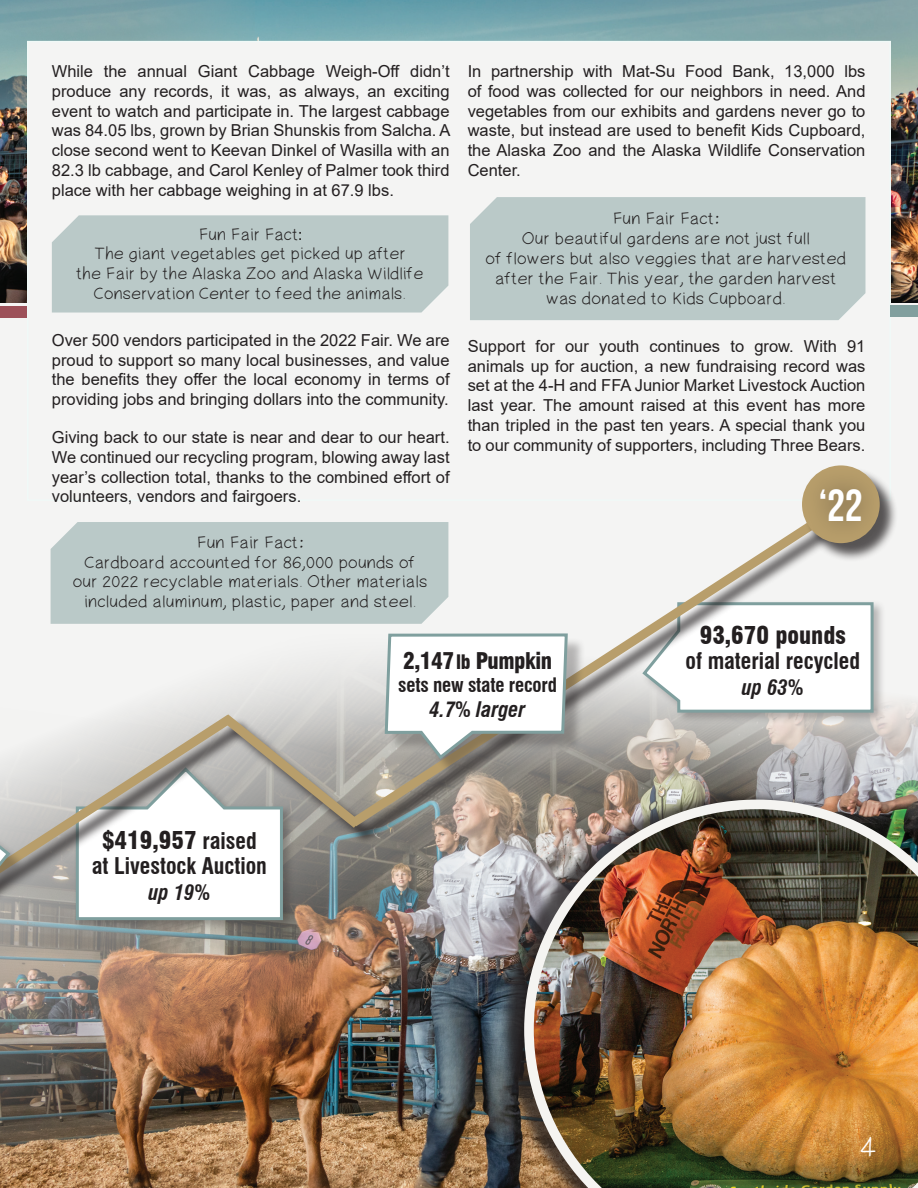
<style>
.page{position:relative;width:918px;height:1188px;background:#fff}
.page>*{position:absolute;margin:0;border:0;box-sizing:border-box;transform-origin:0 0}
.t1{font:45px "Bebas Neue";color:#fff}
.t2{font:27px "PW Simple Handwriting";color:#fff}
.t3{font:900 condensed 24px "Swiss 721 BT";color:#231f20}
.t4{font:700 condensed 22.5px "Swiss 721 BT";color:#231f20}
.t5{font:900 condensed 22.5px "Swiss 721 BT";letter-spacing:-.02em;color:#231f20}
.t6{font:italic 700 condensed 21px "Swiss 721 BT";color:#231f20}
.t7{font:700 condensed 19.5px "Swiss 721 BT";letter-spacing:-.01em;color:#231f20}
.t8{font:16.5px/19.8px "Arial";color:#231f20;text-align:justify}
.t9{font:16.5px/19.8px "PW Simple Handwriting";color:#231f20;text-align:center}
.t10{font:16.5px/19.8px "PW Simple Handwriting";color:#231f20;text-align:center;scale:.96 1}
.s1{font-family:"Bebas Neue"}
.s2{font-family:"Segoe Print"}
.s3{font-weight:700;font-size:22.5px}
.s4{font-size:19.5px}
</style>
<div class="page">
<div style="left:0;top:302px;width:918px;height:332px;background:#f4f4f3"></div>
<img style="left:255px;top:0;width:663px;height:302px">
<div style="left:51px;top:522px;width:290px;height:102px;background:#bac9c8"></div>
<div style="left:0;top:306px;width:60px;height:12px;background:#9d5159"></div>
<img style="left:0;top:0;width:255px;height:302px">
<img style="left:0;top:634px;width:918px;height:554px">
<div style="left:27px;top:41px;width:864px;height:460px;background:#f4f4f3"></div>
<div style="left:470px;top:197px;width:396px;height:123px;background:#bac9c8"></div>
<div style="left:52px;top:215px;width:396px;height:98px;background:#bac9c8"></div>
<div style="left:641px;top:600px;width:245px;height:125px;background:#231f20;opacity:.3"></div>
<svg style="left:854px;top:601px;width:21px;height:113px"></svg>
<div style="left:0;top:718px;width:250px;height:271px;background:#231f20;opacity:.75"></div>
<svg style="left:0;top:706px;width:242px;height:273px;background:#b7afa6"></svg>
<div style="left:0;top:823px;width:27px;height:110px;background:#231f20;opacity:.3"></div>
<svg style="left:0;top:818px;width:12px;height:99px"></svg>
<svg style="left:74px;top:705px;width:295px;height:217px"></svg>
<svg style="left:341px;top:499px;width:505px;height:336px"></svg>
<div style="left:804px;top:468px;width:94px;height:94px;background:#231f20;opacity:.75"></div>
<div style="left:799px;top:468px;width:84px;height:76px;background:#231f20;opacity:.5"></div>
<div style="left:500px;top:789px;width:418px;height:399px;background:#231f20;opacity:.75"></div>
<img style="left:524px;top:800px;width:394px;height:388px">
<div style="left:890px;top:305px;width:28px;height:12px;background:#819f9e"></div>
<div style="left:388px;top:637px;width:198px;height:139px;background:#231f20;opacity:.3"></div>
<svg style="left:383px;top:632px;width:186px;height:129px"></svg>
<p class="t8" style="left:52px;top:61px;width:400px">While the annual Giant Cabbage Weigh-Off didn’t produce any records, it was, as always, an exciting event to watch and participate in. The largest cabbage was 84.05 lbs, grown by Brian Shunskis from Salcha. A close second went to Keevan Dinkel of Wasilla with an 82.3 lb cabbage, and Carol Kenley of Palmer took third place with her cabbage weighing in at 67.9 lbs.</p>
<p class="t10" style="left:77px;top:225px;width:363px">Fun Fair Fact<span class="s1">:<br></span>The giant vegetables get picked up after<br>the Fair by the Alaska Zoo and Alaska Wildlife Conservation Center to feed the animals.</p>
<p class="t8" style="left:52px;top:330px;width:399px">Over 500 vendors participated in the 2022 Fair. We are proud to support so many local businesses, and value the benefits they offer the local economy in terms of providing jobs and bringing dollars into the community.</p>
<p class="t8" style="left:52px;top:427px;width:399px">Giving back to our state is near and dear to our heart.<br>We continued our recycling program, blowing away last year’s collection total, thanks to the combined effort of volunteers, vendors and fairgoers.</p>
<p class="t9" style="left:73px;top:533px;width:356px">Fun Fair Fact<span class="s2">:<br></span>Cardboard accounted for 86,000 pounds of our 2022 recyclable materials. Other materials included aluminum, plastic, paper and steel.</p>
<p class="t8" style="left:468px;top:61px;width:399px">In partnership with Mat-Su Food Bank, 13,000 lbs of food was collected for our neighbors in need. And vegetables from our exhibits and gardens never go to waste, but instead are used to benefit Kids Cupboard, the Alaska Zoo and the Alaska Wildlife Conservation Center.</p>
<p class="t9" style="left:486px;top:210px;width:362px">Fun Fair Fact<span class="s2">:<br></span>Our beautiful gardens are not just full<br>of flowers but also veggies that are harvested after the Fair. This year, the garden harvest was donated to Kids Cupboard.</p>
<p class="t8" style="left:468px;top:336px;width:399px">Support for our youth continues to grow. With 91 animals up for auction, a new fundraising record was set at the 4-H and FFA Junior Market Livestock Auction last year. The amount raised at this event has more than tripled in the past ten years. A special thank you to our community of supporters, including Three Bears.</p>
<h1 class="t1" style="left:819px;top:481px;width:46px">‘22</h1>
<h3 class="t3" style="left:102px;top:826px;width:156px">$419,957 <span class="s3">raised</span></h3>
<h3 class="t4" style="left:92px;top:853px;width:177px">at Livestock Auction</h3>
<p class="t6" style="left:148px;top:879px;width:64px">up 19%</p>
<h3 class="t5" style="left:403px;top:648px;width:151px">2,147<span class="s4">lb</span> Pumpkin</h3>
<p class="t7" style="left:398px;top:673px;width:160px">sets new state record</p>
<p class="t6" style="left:430px;top:697px;width:98px">4.7% larger</p>
<h3 class="t3" style="left:700px;top:621px;width:148px">93,670 pounds</h3>
<h3 class="t4" style="left:686px;top:648px;width:176px">of material recycled</h3>
<p class="t6" style="left:742px;top:674px;width:64px">up 63%</p>
<h2 class="t2" style="left:861px;top:1135px;width:18px">4</h2>
</div>
